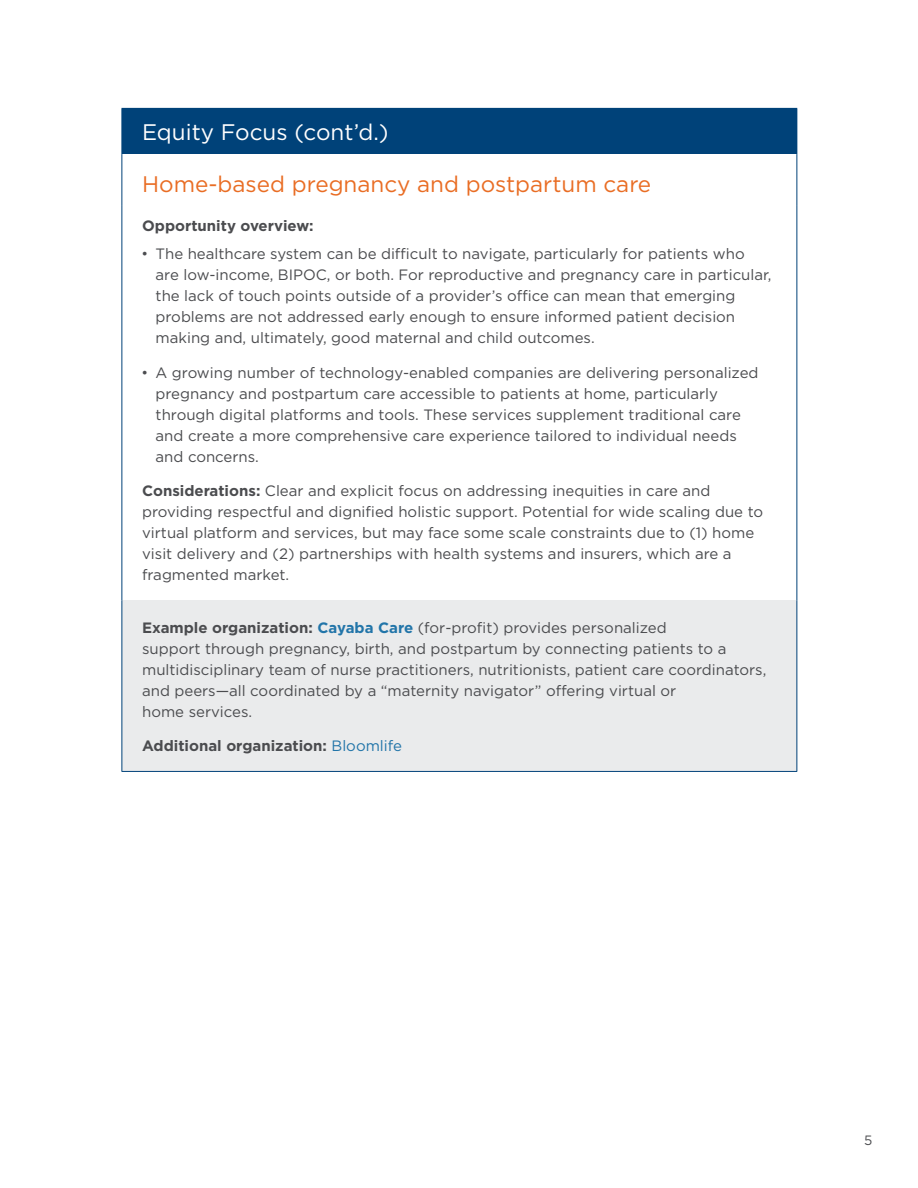
<style>
.page{position:relative;width:918px;height:1188px;background:#fff}
.page>*{position:absolute;margin:0;border:0;box-sizing:border-box;transform-origin:0 0}
._12-OrangeHead{font:22.5px "Gotham";color:#e96d24}
._12-OrangeHead-2{font:22.5px "Gotham";color:#fff}
._04-BodyText{font:15px/21px "Gotham";color:#4b4c4f}
._04-BodyText-2{font:700 15px "Gotham";color:#4b4c4f}
.t1{font:13.5px "Gotham";color:#4b4c4f}
.s1{font-family:"Arial"}
.s2{font-weight:700}
.s3{font-weight:700;color:#2275a9}
.s4{font-weight:400;color:#2275a9}
</style>
<div class="page">
<div style="left:122px;top:108px;width:675px;height:46px;background:#004279"></div>
<div style="left:122px;top:600px;width:675px;height:171px;background:#eaebec"></div>
<hr style="left:122px;top:154px;width:1px;height:52px;background:#004279">
<hr style="left:796px;top:154px;width:1px;height:52px;background:#004279">
<hr style="left:122px;top:206px;width:1px;height:394px;background:#004279">
<hr style="left:796px;top:206px;width:1px;height:394px;background:#004279">
<hr style="left:122px;top:600px;width:1px;height:171px;background:#004279">
<hr style="left:796px;top:600px;width:1px;height:171px;background:#004279">
<hr style="left:122px;top:771px;width:675px;height:1px;background:#004279">
<p class="_12-OrangeHead-2" style="left:142px;top:118px;width:248px">Equity Focus (cont’d.)</p>
<p class="_12-OrangeHead" style="left:142px;top:170px;width:511px">Home-based pregnancy and postpartum care</p>
<p class="_04-BodyText-2" style="left:142px;top:216px;width:173px">Opportunity overview:</p>
<p class="_04-BodyText" style="left:156px;top:243px;width:617px;text-indent:-14px"><span class="s1">•</span> The healthcare system can be difficult to navigate, particularly for patients who are low-income, BIPOC, or both. For reproductive and pregnancy care in particular, the lack of touch points outside of a provider’s office can mean that emerging problems are not addressed early enough to ensure informed patient decision making and, ultimately, good maternal and child outcomes.</p>
<p class="_04-BodyText" style="left:156px;top:362px;width:604px;text-indent:-14px"><span class="s1">•</span> A growing number of technology-enabled companies are delivering personalized pregnancy and postpartum care accessible to patients at home, particularly through digital platforms and tools. These services supplement traditional care and create a more comprehensive care experience tailored to individual needs and concerns.</p>
<p class="_04-BodyText" style="left:142px;top:480px;width:623px"><span class="s2">Considerations:</span> Clear and explicit focus on addressing inequities in care and providing respectful and dignified holistic support. Potential for wide scaling due to virtual platform and services, but may face some scale constraints due to (1) home visit delivery and (2) partnerships with health systems and insurers, which are a fragmented market.</p>
<p class="_04-BodyText" style="left:142px;top:617px;width:626px"><span class="s2">Example organization:</span> <span class="s3">Cayaba Care</span> (for-profit) provides personalized<br>support through pregnancy, birth, and postpartum by connecting patients to a multidisciplinary team of nurse practitioners, nutritionists, patient care coordinators, and peers—all coordinated by a “maternity navigator” offering virtual or<br>home services.</p>
<p class="_04-BodyText-2" style="left:142px;top:736px;width:261px">Additional organization: <span class="s4">Bloomlife</span></p>
<p class="t1" style="left:864px;top:1131px;width:10px">5</p>
</div>
